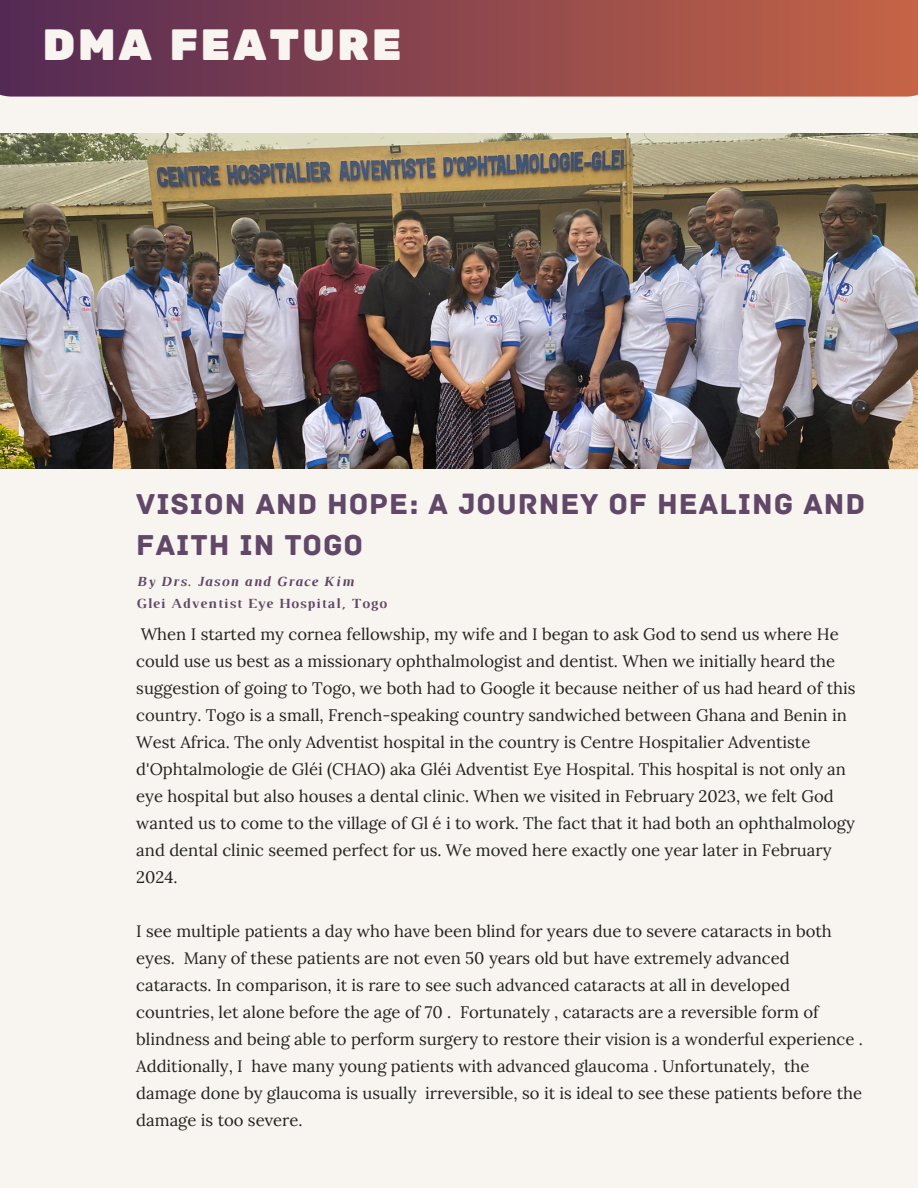
<style>
.page{position:relative;width:918px;height:1188px;background:#f8f4ef}
.page>*{position:absolute;margin:0;border:0;box-sizing:border-box;transform-origin:0 0}
.t1{font:43.65px "Rubik One";letter-spacing:.05em;color:#f8f4ef}
.t2{font:30.3px/41.7px "Archive";letter-spacing:.03em;color:#614768}
.t3{font:16.65px/27px "Lora";color:#222}
.t4{font:700 14.25px "Luthier";letter-spacing:.07em;color:#614768}
.t5{font:italic 700 14.25px "Luthier";letter-spacing:.07em;color:#614768}
</style>
<div class="page">
<img style="left:0;top:134px;width:918px;height:335px">
<svg style="left:0;top:0;width:918px;height:97px;background:#8c474d"></svg>
<h3 class="t1" style="left:43px;top:20px;width:361px">DMA FEATURE</h3>
<h2 class="t2" style="left:136px;top:483px;width:730px">VISION AND HOPE: A JOURNEY OF HEALING AND<br>FAITH IN TOGO</h2>
<p class="t5" style="left:136px;top:576px;width:218px">By Drs. Jason and Grace Kim</p>
<p class="t4" style="left:136px;top:598px;width:252px">Glei Adventist Eye Hospital, Togo</p>
<h1 class="t3" style="left:136px;top:620px;width:721px">When I started my cornea fellowship, my wife and I began to ask God to send us where He could use us best as a missionary ophthalmologist and dentist. When we initially heard the suggestion of going to Togo, we both had to Google it because neither of us had heard of this country. Togo is a small, French-speaking country sandwiched between Ghana and Benin in West Africa. The only Adventist hospital in the country is Centre Hospitalier Adventiste d'Ophtalmologie de Gléi (CHAO) aka Gléi Adventist Eye Hospital. This hospital is not only an eye hospital but also houses a dental clinic. When we visited in February 2023, we felt God wanted us to come to the village of Gl é i to work. The fact that it had both an ophthalmology and dental clinic seemed perfect for us. We moved here exactly one year later in February 2024.</h1>
<p class="t3" style="left:136px;top:917px;width:728px">I see multiple patients a day who have been blind for years due to severe cataracts in both eyes. Many of these patients are not even 50 years old but have extremely advanced cataracts. In comparison, it is rare to see such advanced cataracts at all in developed countries, let alone before the age of 70 . Fortunately , cataracts are a reversible form of blindness and being able to perform surgery to restore their vision is a wonderful experience .<br>Additionally, I have many young patients with advanced glaucoma . Unfortunately, the damage done by glaucoma is usually irreversible, so it is ideal to see these patients before the damage is too severe.</p>
</div>
